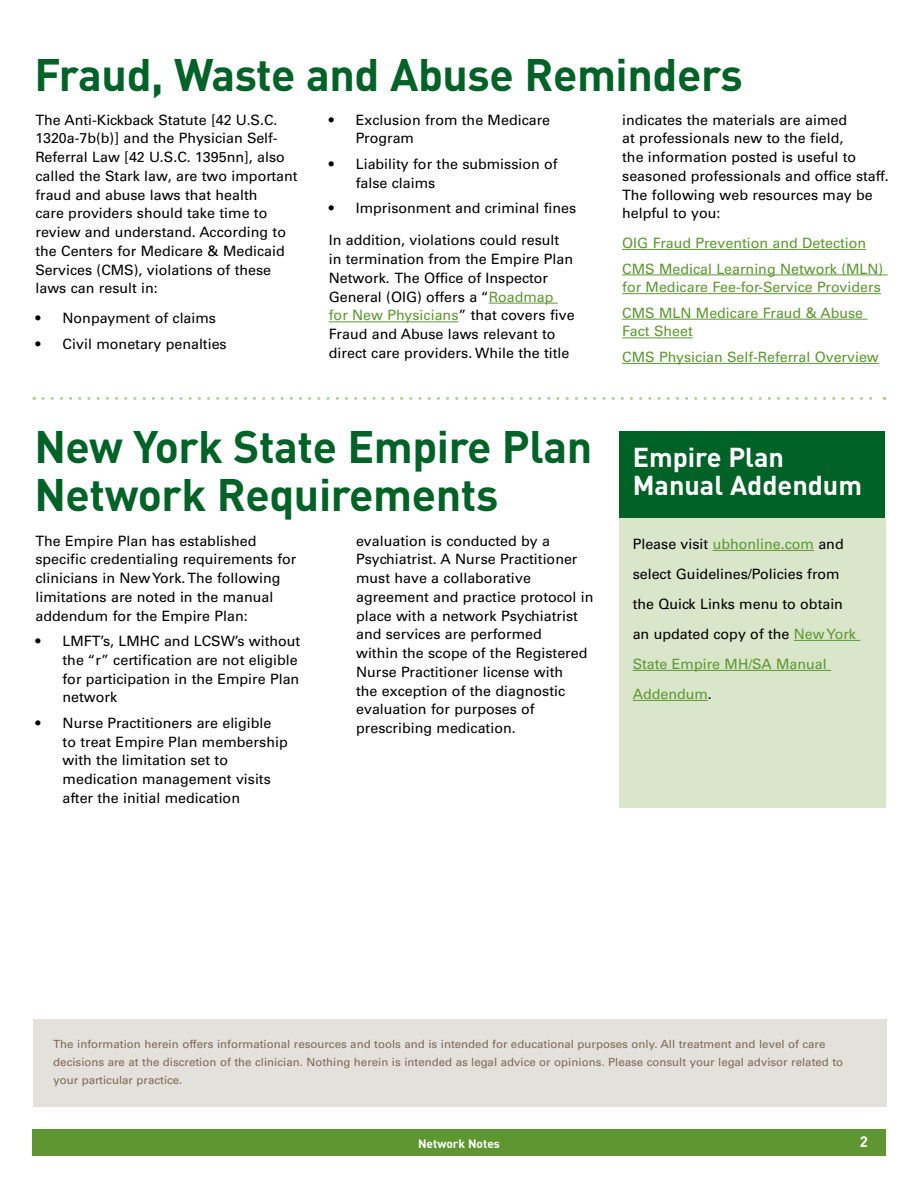
<style>
.page{position:relative;width:918px;height:1188px;background:#fff}
.page>*{position:absolute;margin:0;border:0;box-sizing:border-box;transform-origin:0 0}
.t1{font:700 45px/48px "DIN";letter-spacing:-.01em;color:#006227}
.t2{font:700 27px/28.5px "DIN";color:#fff}
.t3{font:700 15px "DIN";color:#fff}
.t4{font:14.25px/18.8px "Univers";color:#000}
.t5{font:14.25px/25.5px "Univers";color:#5e9732}
.t6{font:700 12px "DIN";color:#fff}
.t7{font:11.25px/18px "Univers";color:#7c6a55}
.s1{color:#5e9732}
</style>
<div class="page">
<div style="left:32px;top:1129px;width:854px;height:27px;background:#5e9732"></div>
<div style="left:33px;top:1019px;width:853px;height:88px;background:#e4e0db"></div>
<hr style="left:489px;top:303px;width:69px;height:1px;background:#5e9732">
<hr style="left:329px;top:322px;width:129px;height:1px;background:#5e9732">
<hr style="left:622px;top:249px;width:244px;height:1px;background:#5e9732">
<hr style="left:622px;top:275px;width:266px;height:1px;background:#5e9732">
<hr style="left:622px;top:293px;width:259px;height:1px;background:#5e9732">
<hr style="left:622px;top:319px;width:245px;height:1px;background:#5e9732">
<hr style="left:622px;top:338px;width:71px;height:1px;background:#5e9732">
<hr style="left:622px;top:363px;width:257px;height:1px;background:#5e9732">
<div style="left:619px;top:431px;width:266px;height:88px;background:#006227"></div>
<div style="left:619px;top:518px;width:267px;height:289px;background:#d9e6ca"></div>
<hr style="left:713px;top:550px;width:101px;height:1px;background:#5e9732">
<hr style="left:794px;top:640px;width:66px;height:1px;background:#5e9732">
<hr style="left:633px;top:670px;width:198px;height:1px;background:#5e9732">
<hr style="left:633px;top:700px;width:75px;height:1px;background:#5e9732">
<svg style="left:43px;top:397px;width:842px;height:3px"></svg>
<h1 class="t1" style="left:34px;top:49px;width:710px">Fraud, Waste and Abuse Reminders</h1>
<p class="t4" style="left:35px;top:110px;width:264px">The Anti-Kickback Statute [42 U.S.C.<br>1320a-7b(b)] and the Physician Self-Referral Law [42 U.S.C. 1395nn], also called the Stark law, are two important fraud and abuse laws that health<br>care providers should take time to review and understand. According to the Centers for Medicare &amp; Medicaid Services (CMS), violations of these laws can result in:</p>
<p class="t4" style="left:36px;top:309px;width:182px">• Nonpayment of claims</p>
<p class="t4" style="left:36px;top:334px;width:193px">• Civil monetary penalties</p>
<p class="t4" style="left:356px;top:110px;width:196px;text-indent:-27px">• Exclusion from the Medicare<br>Program</p>
<p class="t4" style="left:356px;top:155px;width:203px;text-indent:-27px">• Liability for the submission of false claims</p>
<p class="t4" style="left:329px;top:199px;width:249px">• Imprisonment and criminal fines</p>
<p class="t4" style="left:329px;top:231px;width:248px">In addition, violations could result in termination from the Empire Plan Network. The Office of Inspector General (OIG) offers a “<span class="s1">Roadmap for New Physicians</span>” that covers five Fraud and Abuse laws relevant to direct care providers. While the title</p>
<h1 class="t1" style="left:34px;top:421px;width:559px">New York State Empire Plan<br>Network Requirements</h1>
<p class="t4" style="left:35px;top:531px;width:262px">The Empire Plan has established specific credentialing requirements for clinicians in NewYork.The following limitations are noted in the manual addendum for the Empire Plan:</p>
<p class="t4" style="left:63px;top:632px;width:239px;text-indent:-27px">• LMFT’s, LMHC and LCSW’s without the “r” certification are not eligible for participation in the Empire Plan network</p>
<p class="t4" style="left:63px;top:714px;width:227px;text-indent:-27px">• Nurse Practitioners are eligible to treat Empire Plan membership with the limitation set to medication management visits after the initial medication</p>
<p class="t4" style="left:356px;top:531px;width:239px">evaluation is conducted by a<br>Psychiatrist. A Nurse Practitioner must have a collaborative agreement and practice protocol in place with a network Psychiatrist and services are performed<br>within the scope of the Registered<br>Nurse Practitioner license with<br>the exception of the diagnostic evaluation for purposes of prescribing medication.</p>
<p class="t4" style="left:622px;top:110px;width:268px">indicates the materials are aimed<br>at professionals new to the field,<br>the information posted is useful to seasoned professionals and office staff.<br>The following web resources may be helpful to you:</p>
<p class="t5" style="left:622px;top:230px;width:263px">OIG Fraud Prevention and Detection<br>CMS Medical Learning Network (MLN)</p>
<p class="t5" style="left:622px;top:275px;width:260px">for Medicare Fee-for-Service Providers<br>CMS MLN Medicare Fraud &amp; Abuse</p>
<p class="t5" style="left:622px;top:319px;width:258px">Fact Sheet<br>CMS Physician Self-Referral Overview</p>
<h2 class="t2" style="left:633px;top:442px;width:231px">Empire Plan<br>Manual Addendum</h2>
<p class="t4" style="left:633px;top:529px;width:225px;line-height:30px">Please visit <span class="s1">ubhonline.com</span> and select Guidelines/Policies from the Quick Links menu to obtain an updated copy of the <span class="s1">NewYork<br>State Empire MH/SA Manual<br>Addendum</span>.</p>
<p class="t7" style="left:53px;top:1035px;width:792px">The information herein offers informational resources and tools and is intended for educational purposes only. All treatment and level of care decisions are at the discretion of the clinician. Nothing herein is intended as legal advice or opinions. Please consult your legal advisor related to your particular practice.</p>
<p class="t6" style="left:418px;top:1136px;width:83px">Network Notes</p>
<p class="t3" style="left:860px;top:1132px;width:10px">2</p>
</div>
